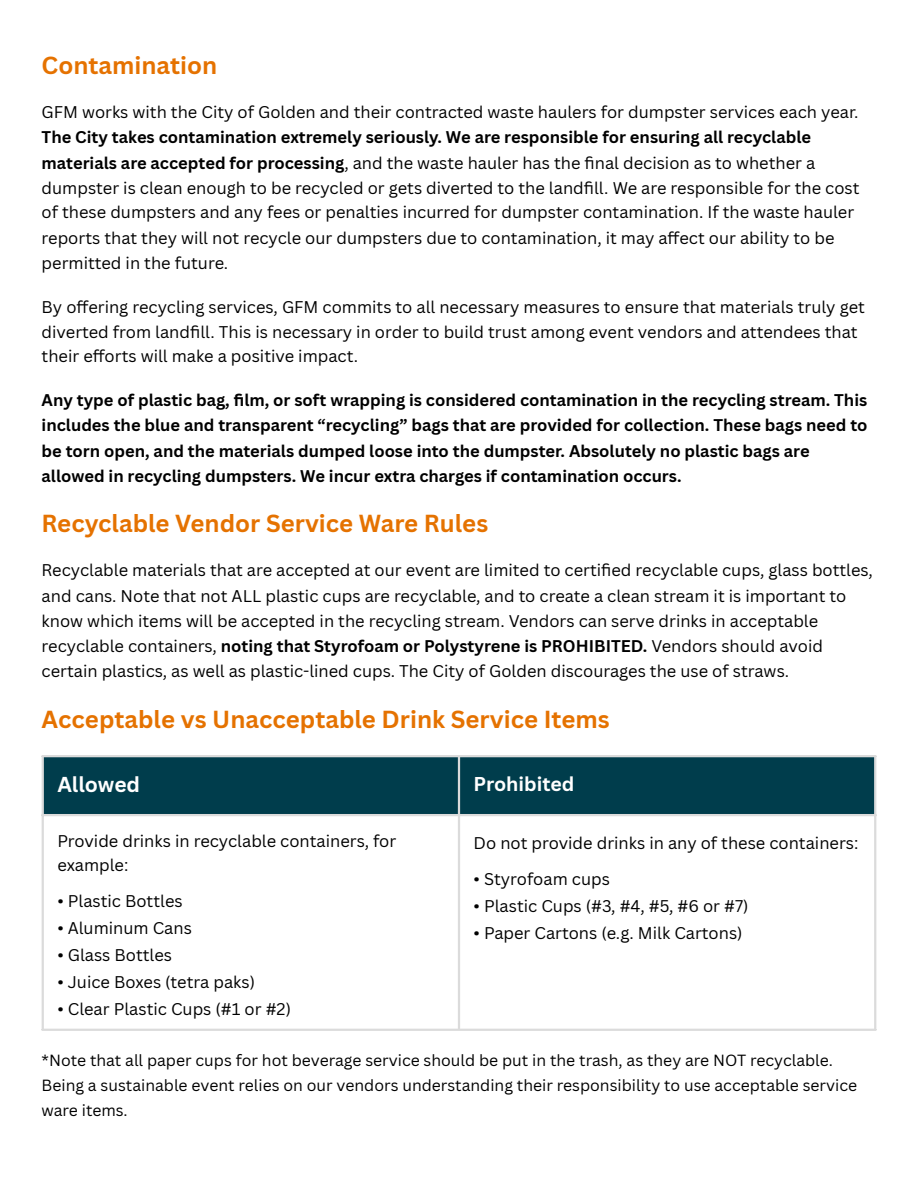
<style>
.page{position:relative;width:918px;height:1186px;background:#fff}
.page>*{position:absolute;margin:0;border:0;box-sizing:border-box;transform-origin:0 0}
.t1{font:700 24px "Canva Sans";color:#e57200}
.t2{font:700 21px "Canva Sans";color:#fff}
.t3{font:700 19.5px "Canva Sans";color:#fff}
.t4{font:16.5px/25.2px "Canva Sans";color:#000}
.t5{font:700 16.5px/25.2px "Canva Sans";color:#000}
.t6{font:15.75px/25.3px "Canva Sans";color:#000}
.s1{font-weight:700}
</style>
<div class="page">
<div style="left:44px;top:757px;width:830px;height:57px;background:#003d4c"></div>
<hr style="left:42px;top:757px;width:2px;height:271px;background:#dbdbdb">
<hr style="left:458px;top:757px;width:2px;height:271px;background:#dbdbdb">
<hr style="left:874px;top:757px;width:2px;height:271px;background:#dbdbdb">
<hr style="left:42px;top:755px;width:834px;height:2px;background:#dbdbdb">
<hr style="left:42px;top:814px;width:834px;height:2px;background:#dbdbdb">
<hr style="left:42px;top:1028px;width:834px;height:3px;background:#dbdbdb">
<h1 class="t1" style="left:42px;top:49px;width:177px">Contamination</h1>
<p class="t4" style="left:42px;top:99px;width:819px">GFM works with the City of Golden and their contracted waste haulers for dumpster services each year.<br><span class="s1">The City takes contamination extremely seriously. We are responsible for ensuring all recyclable materials are accepted for processing</span>, and the waste hauler has the fi nal decision as to whether a dumpster is clean enough to be recycled or gets diverted to the landfi ll. We are responsible for the cost of these dumpsters and any fees or penalties incurred for dumpster contamination. If the waste hauler reports that they will not recycle our dumpsters due to contamination, it may affect our ability to be permitted in the future.</p>
<p class="t4" style="left:42px;top:294px;width:825px;line-height:24.8px">By offering recycling services, GFM commits to all necessary measures to ensure that materials truly get diverted from landfi ll. This is necessary in order to build trust among event vendors and attendees that their efforts will make a positive impact.</p>
<p class="t5" style="left:42px;top:387px;width:827px">Any type of plastic bag, fi lm, or soft wrapping is considered contamination in the recycling stream. This includes the blue and transparent “recycling” bags that are provided for collection. These bags need to be torn open, and the materials dumped loose into the dumpster. Absolutely no plastic bags are allowed in recycling dumpsters. We incur extra charges if contamination occurs.</p>
<h1 class="t1" style="left:42px;top:506px;width:448px">Recyclable Vendor Service Ware Rules</h1>
<p class="t4" style="left:42px;top:557px;width:833px">Recyclable materials that are accepted at our event are limited to certifi ed recyclable cups, glass bottles, and cans. Note that not ALL plastic cups are recyclable, and to create a clean stream it is important to know which items will be accepted in the recycling stream. Vendors can serve drinks in acceptable recyclable containers, <span class="s1">noting that Styrofoam or Polystyrene is PROHIBITED.</span> Vendors should avoid certain plastics, as well as plastic-lined cups. The City of Golden discourages the use of straws.</p>
<h1 class="t1" style="left:42px;top:702px;width:570px">Acceptable vs Unacceptable Drink Service Items</h1>
<p class="t2" style="left:57px;top:770px;width:84px">Allowed</p>
<p class="t3" style="left:474px;top:770px;width:102px">Prohibited</p>
<p class="t4" style="left:57px;top:828px;width:341px;line-height:24.8px">Provide drinks in recyclable containers, for example:</p>
<p class="t4" style="left:57px;top:888px;width:127px">• Plastic Bottles</p>
<p class="t4" style="left:57px;top:915px;width:136px">• Aluminum Cans</p>
<p class="t4" style="left:57px;top:942px;width:116px">• Glass Bottles</p>
<p class="t4" style="left:57px;top:969px;width:199px">• Juice Boxes (tetra paks)</p>
<p class="t4" style="left:57px;top:996px;width:235px">• Clear Plastic Cups (#1 or #2)</p>
<p class="t4" style="left:474px;top:830px;width:386px">Do not provide drinks in any of these containers:</p>
<p class="t4" style="left:474px;top:866px;width:138px">• Styrofoam cups</p>
<p class="t4" style="left:474px;top:893px;width:276px">• Plastic Cups (#3, #4, #5, #6 or #7)</p>
<p class="t4" style="left:474px;top:920px;width:270px">• Paper Cartons (e.g. Milk Cartons)</p>
<p class="t6" style="left:42px;top:1047px;width:817px">*Note that all paper cups for hot beverage service should be put in the trash, as they are NOT recyclable.<br>Being a sustainable event relies on our vendors understanding their responsibility to use acceptable service ware items.</p>
</div>
